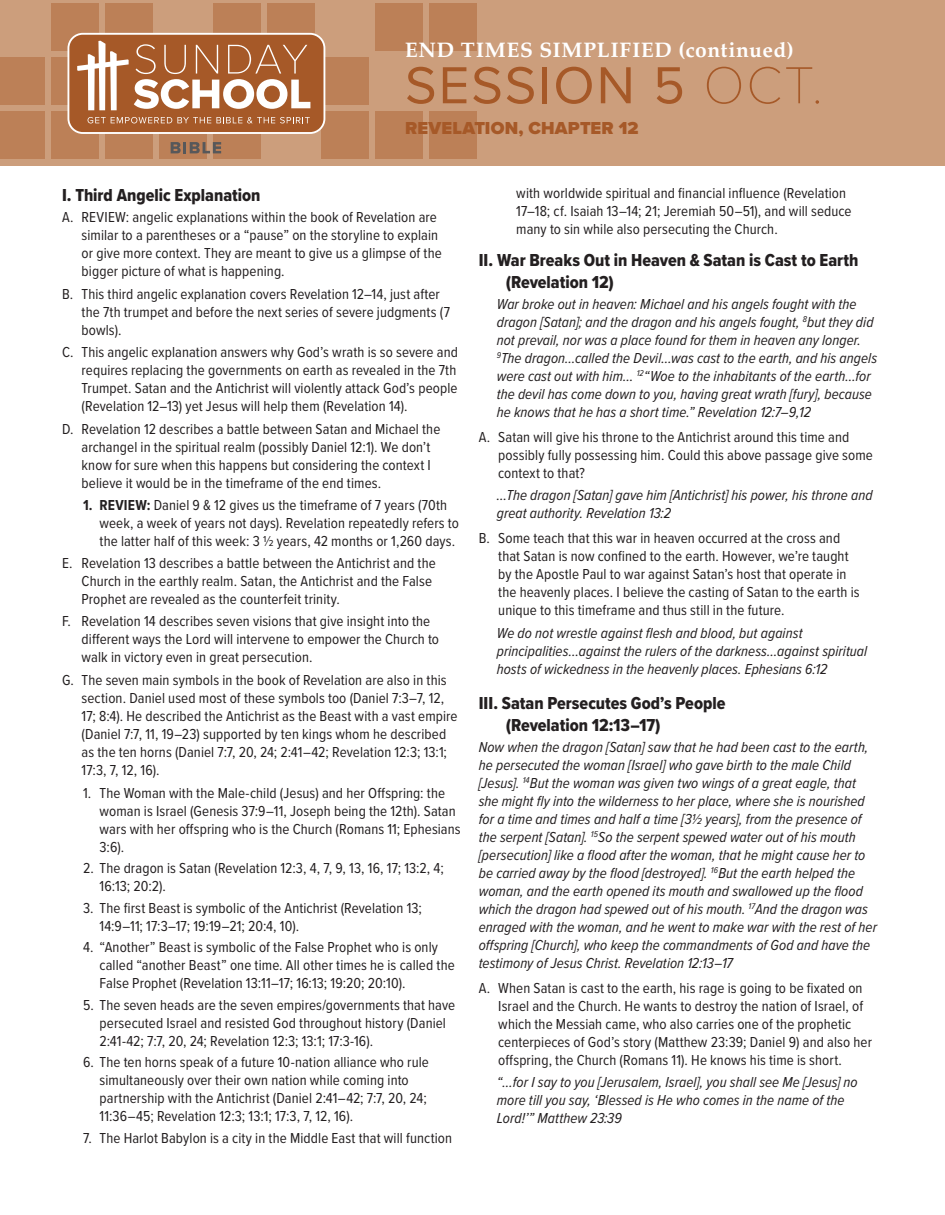
<style>
.page{position:relative;width:945px;height:1215px;background:#fff}
.page>*{position:absolute;margin:0;border:0;box-sizing:border-box;transform-origin:0 0}
.t1{font:54px "Proxima Nova";letter-spacing:.035em;color:#a65928}
.t2{font:700 21px "Palatino";letter-spacing:.03em;color:#fff}
.t3{font:18px/21.6px "Proxima Nova Cond Extrabld";color:#231f20}
.t4{font:900 18px "Proxima Nova";letter-spacing:.01em;color:#a65928}
.t5{font:15px/18px "Proxima Nova Cond";letter-spacing:.005em;color:#231f20}
.t6{font:italic 15px/18px "Proxima Nova Cond";letter-spacing:.005em;color:#231f20}
.s1{font-family:"Proxima Nova T";font-weight:100}
.s2{font-weight:700}
</style>
<div class="page">
<div style="left:0;top:0;width:945px;height:166px;background:#cc9e7c"></div>
<div style="left:51px;top:3px;width:48px;height:48px;background:#bc8057"></div>
<div style="left:105px;top:3px;width:48px;height:48px;background:#bc8057"></div>
<div style="left:213px;top:3px;width:48px;height:48px;background:#bc8057"></div>
<div style="left:267px;top:3px;width:48px;height:48px;background:#bc8057"></div>
<div style="left:375px;top:3px;width:48px;height:48px;background:#bc8057"></div>
<div style="left:429px;top:3px;width:48px;height:48px;background:#bc8057"></div>
<div style="left:0;top:57px;width:45px;height:48px;background:#bc8057"></div>
<div style="left:51px;top:57px;width:48px;height:48px;background:#bc8057"></div>
<div style="left:321px;top:57px;width:48px;height:48px;background:#bc8057"></div>
<div style="left:0;top:111px;width:45px;height:48px;background:#bc8057"></div>
<div style="left:51px;top:111px;width:48px;height:48px;background:#bc8057"></div>
<div style="left:105px;top:111px;width:48px;height:48px;background:#bc8057"></div>
<div style="left:159px;top:111px;width:48px;height:48px;background:#bc8057"></div>
<div style="left:213px;top:111px;width:48px;height:48px;background:#bc8057"></div>
<div style="left:321px;top:111px;width:48px;height:48px;background:#bc8057"></div>
<div style="left:375px;top:111px;width:48px;height:48px;background:#bc8057"></div>
<div style="left:429px;top:111px;width:48px;height:48px;background:#bc8057"></div>
<svg style="left:171px;top:142px;width:50px;height:11px"></svg>
<svg style="left:68px;top:33px;width:257px;height:101px;background:#bb815c"></svg>
<h2 class="t2" style="left:405px;top:32px;width:390px">END TIMES SIMPLIFIED (continued)</h2>
<h1 class="t1" style="left:405px;top:45px;width:419px">SESSION 5 <span class="s1">OCT.</span></h1>
<p class="t4" style="left:405px;top:115px;width:235px">REVELATION, CHAPTER 12</p>
<p class="t3" style="left:62px;top:183px;width:200px">I. Third Angelic Explanation</p>
<p class="t5" style="left:82px;top:207px;width:362px;text-indent:-20px">A. REVIEW: angelic explanations within the book of Revelation are similar to a parentheses or a “pause” on the storyline to explain or give more context. They are meant to give us a glimpse of the bigger picture of what is happening.</p>
<p class="t5" style="left:82px;top:284px;width:370px;text-indent:-20px">B. This third angelic explanation covers Revelation 12–14, just after the 7th trumpet and before the next series of severe judgments (7 bowls).</p>
<p class="t5" style="left:82px;top:343px;width:378px;text-align:justify;text-indent:-20px">C. This angelic explanation answers why God’s wrath is so severe and requires replacing the governments on earth as revealed in the 7th Trumpet. Satan and the Antichrist will violently attack God’s people (Revelation 12–13) yet Jesus will help them (Revelation 14).</p>
<p class="t5" style="left:82px;top:419px;width:360px;text-indent:-20px">D. Revelation 12 describes a battle between Satan and Michael the archangel in the spiritual realm (possibly Daniel 12:1). We don’t know for sure when this happens but considering the context I believe it would be in the timeframe of the end times.</p>
<p class="t5" style="left:100px;top:496px;width:361px;text-indent:-16px"><span class="s2">1. REVIEW:</span> Daniel 9 &amp; 12 gives us the timeframe of 7 years (70th week, a week of years not days). Revelation repeatedly refers to the latter half of this week: 3 ½ years, 42 months or 1,260 days.</p>
<p class="t5" style="left:82px;top:553px;width:356px;text-indent:-19px">E. Revelation 13 describes a battle between the Antichrist and the<br>Church in the earthly realm. Satan, the Antichrist and the False<br>Prophet are revealed as the counterfeit trinity.</p>
<p class="t5" style="left:82px;top:612px;width:359px;text-indent:-19px">F. Revelation 14 describes seven visions that give insight into the different ways the Lord will intervene to empower the Church to walk in victory even in great persecution.</p>
<p class="t5" style="left:82px;top:670px;width:377px;text-indent:-19px">G. The seven main symbols in the book of Revelation are also in this section. Daniel used most of these symbols too (Daniel 7:3–7, 12, 17; 8:4). He described the Antichrist as the Beast with a vast empire (Daniel 7:7, 11, 19–23) supported by ten kings whom he described as the ten horns (Daniel 7:7, 20, 24; 2:41–42; Revelation 12:3; 13:1; 17:3, 7, 12, 16).</p>
<p class="t5" style="left:100px;top:783px;width:363px;text-indent:-16px">1. The Woman with the Male-child (Jesus) and her Offspring: the woman is Israel (Genesis 37:9–11, Joseph being the 12th). Satan wars with her offspring who is the Church (Romans 11; Ephesians 3:6).</p>
<p class="t5" style="left:100px;top:859px;width:346px;text-indent:-16px">2. The dragon is Satan (Revelation 12:3, 4, 7, 9, 13, 16, 17; 13:2, 4;<br>16:13; 20:2).</p>
<p class="t5" style="left:100px;top:898px;width:324px;text-indent:-16px">3. The first Beast is symbolic of the Antichrist (Revelation 13;<br>14:9–11; 17:3–17; 19:19–21; 20:4, 10).</p>
<p class="t5" style="left:100px;top:938px;width:357px;text-indent:-16px">4. “Another” Beast is symbolic of the False Prophet who is only called “another Beast” one time. All other times he is called the<br>False Prophet (Revelation 13:11–17; 16:13; 19:20; 20:10).</p>
<p class="t5" style="left:100px;top:995px;width:357px;text-indent:-16px">5. The seven heads are the seven empires/governments that have persecuted Israel and resisted God throughout history (Daniel<br>2:41-42; 7:7, 20, 24; Revelation 12:3; 13:1; 17:3-16).</p>
<p class="t5" style="left:100px;top:1053px;width:331px;text-indent:-16px">6. The ten horns speak of a future 10-nation alliance who rule simultaneously over their own nation while coming into partnership with the Antichrist (Daniel 2:41–42; 7:7, 20, 24; 11:36–45; Revelation 12:3; 13:1; 17:3, 7, 12, 16).</p>
<p class="t5" style="left:83px;top:1128px;width:371px">7. The Harlot Babylon is a city in the Middle East that will function</p>
<p class="t5" style="left:516px;top:184px;width:337px">with worldwide spiritual and financial influence (Revelation<br>17–18; cf. Isaiah 13–14; 21; Jeremiah 50–51), and will seduce many to sin while also persecuting the Church.</p>
<p class="t3" style="left:506px;top:249px;width:354px;text-indent:-27px">II. War Breaks Out in Heaven &amp; Satan is Cast to Earth (Revelation 12)</p>
<p class="t6" style="left:497px;top:295px;width:382px">War broke out in heaven: Michael and his angels fought with the dragon [Satan]; and the dragon and his angels fought, <sup>8</sup>but they did not prevail, nor was a place found for them in heaven any longer.<br><sup>9</sup>The dragon…called the Devil…was cast to the earth, and his angels were cast out with him… <sup>12</sup>“Woe to the inhabitants of the earth…for the devil has come down to you, having great wrath [fury], because he knows that he has a short time.” Revelation 12:7–9,12</p>
<p class="t5" style="left:498px;top:427px;width:376px;text-indent:-20px">A. Satan will give his throne to the Antichrist around this time and possibly fully possessing him. Could this above passage give some context to that?</p>
<p class="t6" style="left:497px;top:486px;width:377px">…The dragon [Satan] gave him [Antichrist] his power, his throne and great authority. Revelation 13:2</p>
<p class="t5" style="left:498px;top:529px;width:363px;text-indent:-20px">B. Some teach that this war in heaven occurred at the cross and that Satan is now confined to the earth. However, we’re taught by the Apostle Paul to war against Satan’s host that operate in the heavenly places. I believe the casting of Satan to the earth is unique to this timeframe and thus still in the future.</p>
<p class="t6" style="left:497px;top:623px;width:372px">We do not wrestle against flesh and blood, but against principalities…against the rulers of the darkness…against spiritual hosts of wickedness in the heavenly places. Ephesians 6:12</p>
<p class="t3" style="left:506px;top:692px;width:221px;text-indent:-27px">III. Satan Persecutes God’s People (Revelation 12:13–17)</p>
<p class="t6" style="left:479px;top:737px;width:400px">Now when the dragon [Satan] saw that he had been cast to the earth, he persecuted the woman [Israel] who gave birth to the male Child [Jesus]. <sup>14</sup>But the woman was given two wings of a great eagle, that she might fly into the wilderness to her place, where she is nourished for a time and times and half a time [3½ years], from the presence of the serpent [Satan]. <sup>15</sup>So the serpent spewed water out of his mouth [persecution] like a flood after the woman, that he might cause her to be carried away by the flood [destroyed]. <sup>16</sup>But the earth helped the woman, and the earth opened its mouth and swallowed up the flood which the dragon had spewed out of his mouth. <sup>17</sup>And the dragon was enraged with the woman, and he went to make war with the rest of her offspring [Church], who keep the commandments of God and have the testimony of Jesus Christ. Revelation 12:13–17</p>
<p class="t5" style="left:498px;top:978px;width:375px;text-indent:-19px">A. When Satan is cast to the earth, his rage is going to be fixated on Israel and the Church. He wants to destroy the nation of Israel, of which the Messiah came, who also carries one of the prophetic centerpieces of God’s story (Matthew 23:39; Daniel 9) and also her offspring, the Church (Romans 11). He knows his time is short.</p>
<p class="t6" style="left:497px;top:1073px;width:363px">“…for I say to you [Jerusalem, Israel], you shall see Me [Jesus] no more till you say, ‘Blessed is He who comes in the name of the<br>Lord!’” Matthew 23:39</p>
</div>
